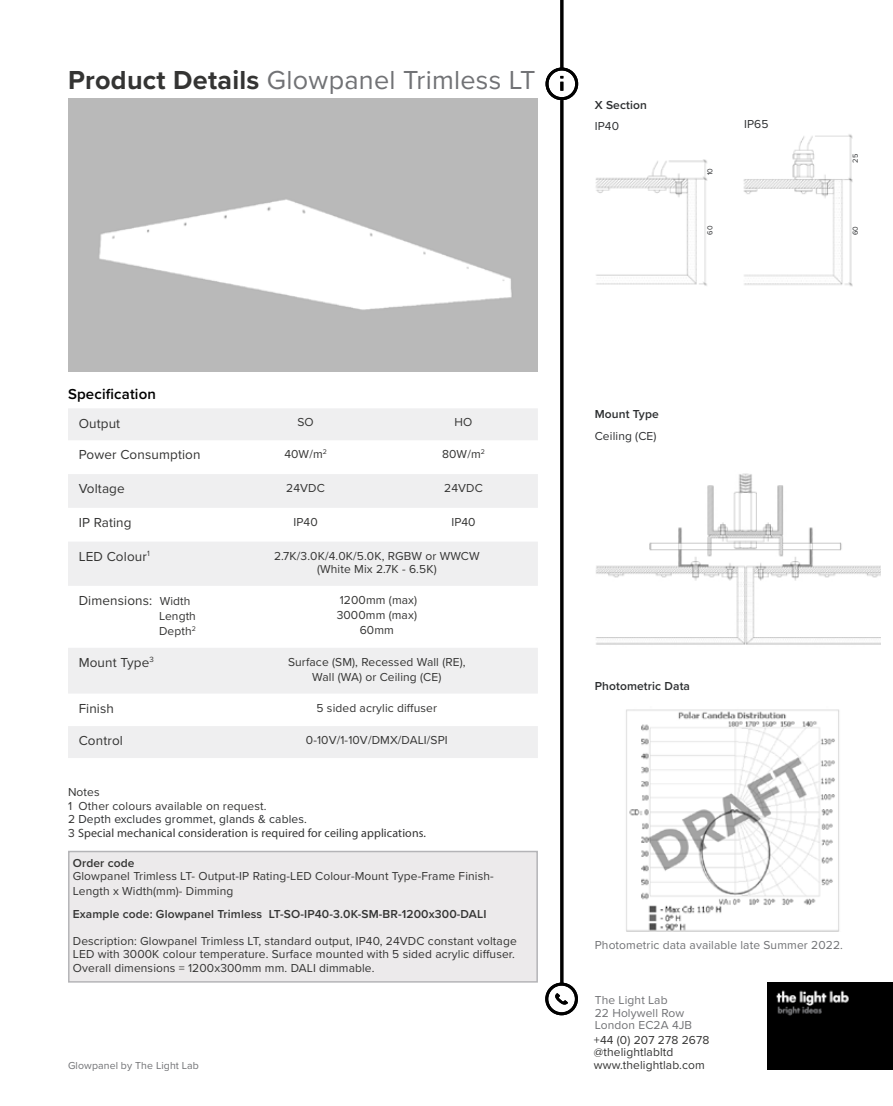
<style>
.page{position:relative;width:893px;height:1106px;background:#fff}
.page>*{position:absolute;margin:0;border:0;box-sizing:border-box;transform-origin:0 0}
.t1{font:27px "Proxima Nova";letter-spacing:.01em;color:#717275}
.t2{font:600 15px "Proxima Nova";letter-spacing:.01em;color:#000}
.t3{font:13.5px "Proxima Nova";letter-spacing:.01em;color:#343433}
.t4{font:12px/13.5px "Proxima Nova";letter-spacing:.01em;color:#343433}
.t5{font:12px/12.8px "Proxima Nova";letter-spacing:.01em;color:#717275}
.t6{font:600 12px "Proxima Nova";letter-spacing:.01em;color:#343433}
.t7{font:12px "Myriad Pro";letter-spacing:.01em;color:#343433}
.t8{font:600 12px "Proxima Nova";letter-spacing:.01em;color:#2c2e30}
.t9{font:12px "Proxima Nova";letter-spacing:.01em;color:#2c2e30}
.t10{font:10.5px "Proxima Nova";letter-spacing:.01em;color:#717275}
.t11{font:7.5px "Proxima Nova";letter-spacing:.01em;color:#2c2e30}
.s1{font-weight:700;color:#343433}
.s2{font-size:12px}
.s3{color:#2c2e30}
.s4{font-family:"Proxima Nova"}
</style>
<div class="page">
<img style="left:767px;top:1064px;width:126px;height:5px">
<img style="left:767px;top:983px;width:126px;height:81px">
<img style="left:595px;top:159px;width:112px;height:127px">
<hr style="left:560px;top:0;width:3px;height:69px;background:#000">
<hr style="left:560px;top:100px;width:3px;height:884px;background:#000">
<div style="left:545px;top:67px;width:33px;height:33px;border:3px solid #000;border-radius:50%"></div>
<svg style="left:560px;top:76px;width:3px;height:15px"></svg>
<div style="left:545px;top:982px;width:33px;height:33px;border:3px solid #000;border-radius:50%"></div>
<svg style="left:555px;top:993px;width:13px;height:12px"></svg>
<div style="left:68px;top:850px;width:470px;height:132px;background:#eceaeb;border:2px solid #949498"></div>
<svg style="left:68px;top:408px;width:470px;height:350px;fill:#efeff0"></svg>
<img style="left:626px;top:709px;width:214px;height:222px">
<img style="left:68px;top:99px;width:470px;height:272px">
<img style="left:743px;top:134px;width:110px;height:153px">
<img style="left:596px;top:473px;width:284px;height:172px">
<h1 class="t1" style="left:68px;top:60px;width:469px"><span class="s1">Product Details</span> Glowpanel Trimless LT</h1>
<p class="t8" style="left:595px;top:96px;width:54px">X Section</p>
<p class="t9" style="left:595px;top:117px;width:26px">IP40</p>
<p class="t11" style="left:704px;top:175px;width:9px;rotate:-90deg">10</p>
<p class="t11" style="left:704px;top:235px;width:11px;rotate:-90deg">60</p>
<p class="t9" style="left:744px;top:115px;width:26px">IP65</p>
<p class="t11" style="left:850px;top:162px;width:10px;rotate:-90deg">25</p>
<p class="t11" style="left:850px;top:235px;width:11px;rotate:-90deg">60</p>
<p class="t2" style="left:68px;top:383px;width:89px">Specification</p>
<p class="t3" style="left:79px;top:413px;width:43px">Output</p>
<p class="t4" style="left:297px;top:415px;width:18px">SO</p>
<p class="t4" style="left:455px;top:415px;width:19px">HO</p>
<p class="t3" style="left:79px;top:445px;width:123px">Power Consumption</p>
<p class="t4" style="left:284px;top:447px;width:44px">40W/m<sup>2</sup></p>
<p class="t4" style="left:442px;top:447px;width:44px">80W/m<sup>2</sup></p>
<p class="t3" style="left:79px;top:478px;width:48px">Voltage</p>
<p class="t4" style="left:286px;top:481px;width:40px">24VDC</p>
<p class="t4" style="left:444px;top:481px;width:40px">24VDC</p>
<p class="t3" style="left:79px;top:512px;width:54px">IP Rating</p>
<p class="t4" style="left:293px;top:514px;width:26px">IP40</p>
<p class="t4" style="left:451px;top:514px;width:26px">IP40</p>
<p class="t3" style="left:79px;top:546px;width:73px">LED Colour<sup>1</sup></p>
<p class="t4" style="left:274px;top:548px;width:207px;text-align:center">2.7K/3.0K/4.0K/5.0K, RGBW or WWCW (White Mix 2.7K - 6.5K)</p>
<p class="t3" style="left:79px;top:590px;width:113px">Dimensions: <span class="s2">Width</span></p>
<p class="t4" style="left:159px;top:608px;width:38px;line-height:15px">Length<br>Depth<sup>2</sup></p>
<p class="t4" style="left:337px;top:592px;width:82px;line-height:15px;text-align:center">1200mm (max)<br>3000mm (max)<br>60mm</p>
<p class="t3" style="left:79px;top:652px;width:77px">Mount Type<sup>3</sup></p>
<p class="t4" style="left:288px;top:653px;width:179px;line-height:15px;text-align:center">Surface (SM), Recessed Wall (RE),<br>Wall (WA) or Ceiling (CE)</p>
<p class="t3" style="left:79px;top:698px;width:37px">Finish</p>
<p class="t4" style="left:317px;top:700px;width:122px">5 sided acrylic diffuser</p>
<p class="t3" style="left:79px;top:730px;width:46px">Control</p>
<p class="t4" style="left:306px;top:732px;width:143px">0-10V/1-10V/DMX/DALI/SPI</p>
<p class="t8" style="left:595px;top:405px;width:66px">Mount Type</p>
<p class="t9" style="left:595px;top:427px;width:63px">Ceiling (CE)</p>
<p class="t8" style="left:595px;top:677px;width:97px">Photometric Data</p>
<p class="t4" style="left:68px;top:785px;width:240px">Notes<br>1 Other colours available on request.<br>2 <span class="s3">Depth excludes grommet, glands &amp; cables.</span></p>
<p class="t7" style="left:68px;top:825px;width:359px"><span class="s4">3</span> Special mechanical consideration is required for ceiling applications.</p>
<p class="t6" style="left:73px;top:853px;width:63px">Order code</p>
<p class="t4" style="left:73px;top:868px;width:422px;line-height:15px">Glowpanel Trimless LT- Output-IP Rating-LED Colour-Mount Type-Frame Finish-<br>Length x Width(mm)- Dimming</p>
<p class="t6" style="left:73px;top:904px;width:415px">Example code: Glowpanel Trimless LT-SO-IP40-3.0K-SM-BR-1200x300-DALI</p>
<p class="t4" style="left:73px;top:933px;width:445px">Description: Glowpanel Trimless LT, standard output, IP40, 24VDC constant voltage<br>LED with 3000K colour temperature. Surface mounted with 5 sided acrylic diffuser.<br>Overall dimensions = 1200x300mm mm. DALI dimmable.</p>
<p class="t5" style="left:595px;top:937px;width:250px">Photometric data available late Summer 2022.</p>
<p class="t10" style="left:68px;top:1057px;width:132px">Glowpanel by The Light Lab</p>
<p class="t5" style="left:595px;top:992px;width:99px">The Light Lab<br>22 Holywell Row<br>London EC2A 4JB</p>
<p class="t4" style="left:594px;top:1032px;width:117px;line-height:12.8px">+44 (0) 207 278 2678 @thelightlabltd www.thelightlab.com</p>
</div>
